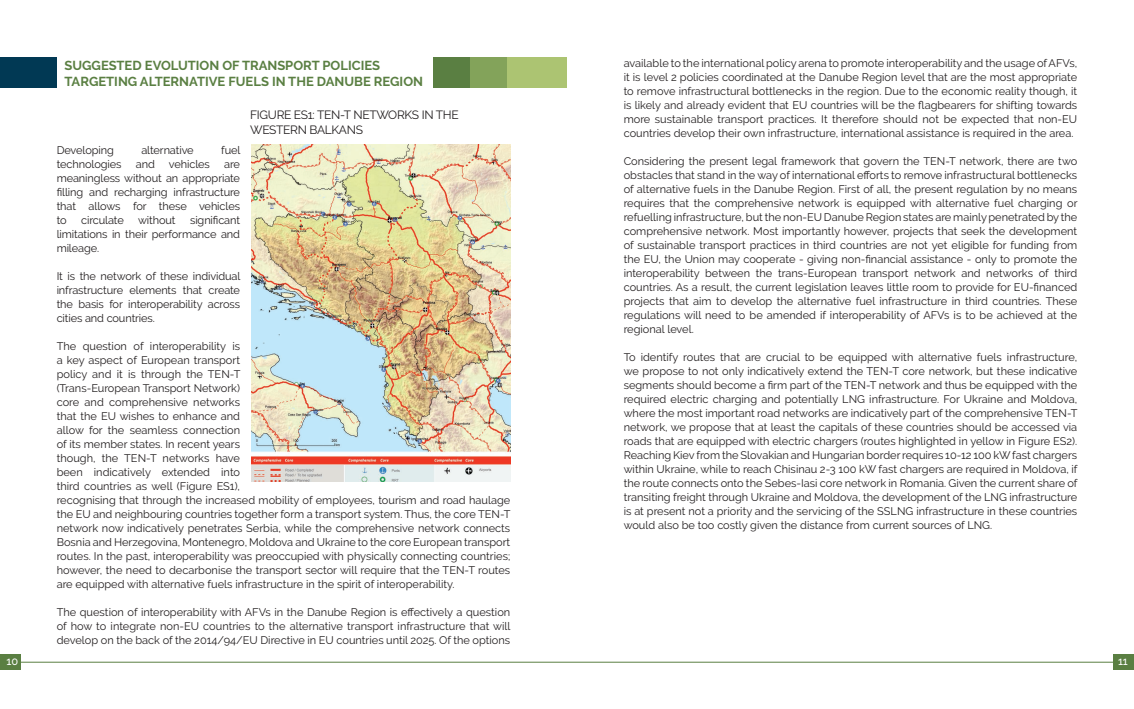
<style>
.page{position:relative;width:1134px;height:709px;background:#fff}
.page>*{position:absolute;margin:0;border:0;box-sizing:border-box;transform-origin:0 0}
.t1{font:700 13px/15.6px "Raleway";color:#5a7f42}
.t2{font:12px/15px "Raleway";letter-spacing:-.025em;color:#231f20}
.t3{font:11px/14px "Raleway";color:#231f20;text-align:justify}
.t4{font:500 11px "Raleway";color:#fff}
</style>
<div class="page">
<img style="left:251px;top:144px;width:259px;height:338px">
<div style="left:0;top:57px;width:57px;height:31px;background:#013954"></div>
<div style="left:433px;top:57px;width:37px;height:31px;background:#5a7f42"></div>
<div style="left:470px;top:57px;width:37px;height:31px;background:#83a35a"></div>
<div style="left:507px;top:57px;width:60px;height:31px;background:#acc472"></div>
<hr style="left:18px;top:661px;width:1101px;height:1px;background:#5a7f42">
<div style="left:1113px;top:654px;width:21px;height:16px;background:#5a7f42"></div>
<div style="left:0;top:654px;width:20px;height:16px;background:#5a7f42"></div>
<p class="t1" style="left:64px;top:58px;width:360px">SUGGESTED EVOLUTION OF TRANSPORT POLICIES<br>TARGETING ALTERNATIVE FUELS IN THE DANUBE REGION</p>
<p class="t2" style="left:250px;top:107px;width:210px">FIGURE ES1: TEN-T NETWORKS IN THE<br>WESTERN BALKANS</p>
<p class="t3" style="left:57px;top:143px;width:59px">Developing</p>
<p class="t3" style="left:141px;top:143px;width:54px">alternative</p>
<p class="t3" style="left:221px;top:143px;width:21px">fuel</p>
<p class="t3" style="left:57px;top:157px;width:66px">technologies</p>
<p class="t3" style="left:136px;top:157px;width:21px">and</p>
<p class="t3" style="left:169px;top:157px;width:43px">vehicles</p>
<p class="t3" style="left:57px;top:157px;width:185px;text-indent:168px">are meaningless without an appropriate filling and recharging infrastructure that allows for these vehicles to</p>
<p class="t3" style="left:57px;top:213px;width:185px;text-indent:133px">significant limitations in their performance and mileage.</p>
<p class="t3" style="left:57px;top:269px;width:185px">It is the network of these individual infrastructure elements that create the basis for interoperability across cities and countries.</p>
<p class="t3" style="left:57px;top:339px;width:455px;text-align:left">The question of interoperability is<br>a key aspect of European transport<br>policy and it is through the TEN-T<br>(Trans-European Transport Network)<br>core and comprehensive networks<br>that the EU wishes to enhance and<br>allow for the seamless connection<br>of its member states. In recent years<br>though, the TEN-T networks have<br>been indicatively extended into<br>third countries as well (Figure ES1),<br>recognising that through the increased mobility of employees, tourism and road haulage the EU and neighbouring countries together form a transport system. Thus, the core TEN-T network now indicatively penetrates Serbia, while the comprehensive network connects Bosnia and Herzegovina, Montenegro, Moldova and Ukraine to the core European transport routes. In the past, interoperability was preoccupied with physically connecting countries; however, the need to decarbonise the transport sector will require that the TEN-T routes are equipped with alternative fuels infrastructure in the spirit of interoperability.</p>
<p class="t3" style="left:57px;top:605px;width:455px">The question of interoperability with AFVs in the Danube Region is effectively a question of how to integrate non-EU countries to the alternative transport infrastructure that will develop on the back of the 2014/94/EU Directive in EU countries until 2025. Of the options</p>
<p class="t3" style="left:81px;top:213px;width:44px">circulate</p>
<p class="t3" style="left:138px;top:213px;width:39px">without</p>
<p class="t3" style="left:624px;top:56px;width:455px">available to the international policy arena to promote interoperability and the usage of AFVs, it is level 2 policies coordinated at the Danube Region level that are the most appropriate to remove infrastructural bottlenecks in the region. Due to the economic reality though, it is likely and already evident that EU countries will be the flagbearers for shifting towards more sustainable transport practices. It therefore should not be expected that non-EU countries develop their own infrastructure, international assistance is required in the area.</p>
<p class="t3" style="left:624px;top:154px;width:455px">Considering the present legal framework that govern the TEN-T network, there are two obstacles that stand in the way of international efforts to remove infrastructural bottlenecks of alternative fuels in the Danube Region. First of all, the present regulation by no means requires that the comprehensive network is equipped with alternative fuel charging or refuelling infrastructure, but the non-EU Danube Region states are mainly penetrated by the comprehensive network. Most importantly however, projects that seek the development of sustainable transport practices in third countries are not yet eligible for funding from the EU, the Union may cooperate - giving non-financial assistance - only to promote the interoperability between the trans-European transport network and networks of third countries. As a result, the current legislation leaves little room to provide for EU-financed projects that aim to develop the alternative fuel infrastructure in third countries. These regulations will need to be amended if interoperability of AFVs is to be achieved at the regional level.</p>
<p class="t3" style="left:624px;top:350px;width:455px">To identify routes that are crucial to be equipped with alternative fuels infrastructure, we propose to not only indicatively extend the TEN-T core network, but these indicative segments should become a firm part of the TEN-T network and thus be equipped with the required electric charging and potentially LNG infrastructure. For Ukraine and Moldova, where the most important road networks are indicatively part of the comprehensive TEN-T network, we propose that at least the capitals of these countries should be accessed via roads that are equipped with electric chargers (routes highlighted in yellow in Figure ES2).<br>Reaching Kiev from the Slovakian and Hungarian border requires 10-12 100 kW fast chargers within Ukraine, while to reach Chisinau 2-3 100 kW fast chargers are required in Moldova, if the route connects onto the Sebes-Iasi core network in Romania. Given the current share of transiting freight through Ukraine and Moldova, the development of the LNG infrastructure is at present not a priority and the servicing of the SSLNG infrastructure in these countries would also be too costly given the distance from current sources of LNG.</p>
<p class="t4" style="left:7px;top:654px;width:13px">10</p>
<p class="t4" style="left:1118px;top:654px;width:11px">11</p>
</div>
